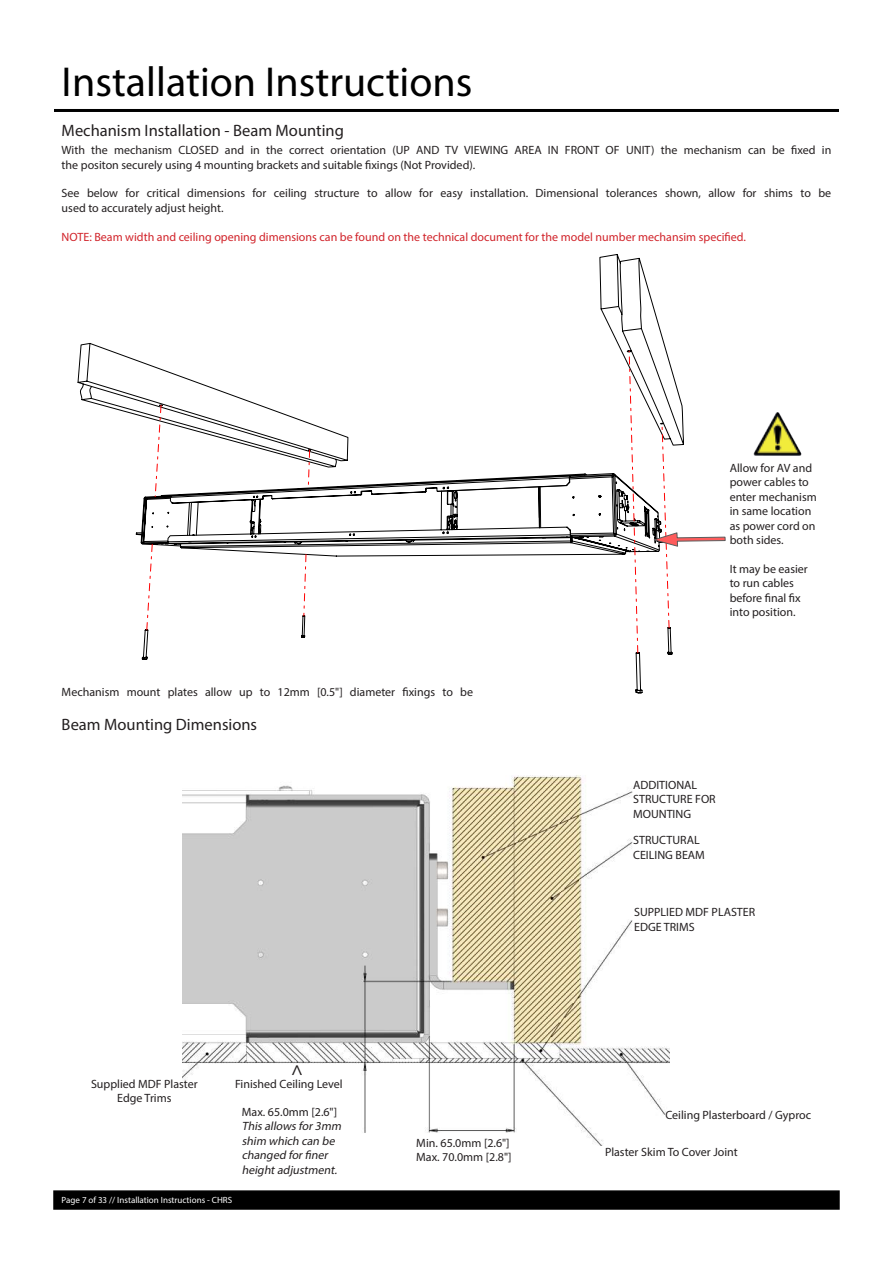
<style>
.page{position:relative;width:893px;height:1263px;background:#fff}
.page>*{position:absolute;margin:0;border:0;box-sizing:border-box;transform-origin:0 0}
.t1{font:42px "Myriad Pro";color:#000}
.t2{font:21px "Myriad Pro";color:#231f20}
.t3{font:16.5px "Myriad Pro";color:#231f20}
.t4{font:12px/14.4px "Myriad Pro";color:#231f20}
.t5{font:12px "Myriad Pro";color:#d1232a}
.t6{font:italic 12px/14.4px "Myriad Pro";color:#231f20}
.t7{font:9px "Myriad Pro";color:#fff}
</style>
<div class="page">
<div style="left:53px;top:1190px;width:787px;height:20px;background:#000;border:2px solid #000"></div>
<hr style="left:54px;top:109px;width:785px;height:3px;background:#000">
<svg style="left:77px;top:257px;width:607px;height:437px"></svg>
<svg style="left:136px;top:254px;width:493px;height:386px"></svg>
<svg style="left:638px;top:423px;width:32px;height:205px"></svg>
<svg style="left:652px;top:532px;width:74px;height:15px"></svg>
<svg style="left:146px;top:351px;width:492px;height:302px"></svg>
<img style="left:183px;top:775px;width:486px;height:370px">
<img style="left:753px;top:413px;width:49px;height:42px">
<h1 class="t1" style="left:62px;top:56px;width:412px">Installation Instructions</h1>
<h3 class="t3" style="left:62px;top:120px;width:284px">Mechanism Installation - Beam Mounting</h3>
<p class="t4" style="left:62px;top:143px;width:771px">With the mechanism CLOSED and in the correct orientation (UP AND TV VIEWING AREA IN FRONT OF UNIT) the mechanism can be fixed in the positon securely using 4 mounting brackets and suitable fixings (Not Provided).</p>
<p class="t4" style="left:62px;top:186px;width:771px">See below for critical dimensions for ceiling structure to allow for easy installation. Dimensional tolerances shown, allow for shims to be used to accurately adjust height.</p>
<p class="t5" style="left:62px;top:229px;width:686px">NOTE: Beam width and ceiling opening dimensions can be found on the technical document for the model number mechansim specified.</p>
<p class="t4" style="left:62px;top:684px;width:413px">Mechanism mount plates allow up to 12mm [0.5"] diameter fixings to be</p>
<h3 class="t3" style="left:62px;top:714px;width:197px">Beam Mounting Dimensions</h3>
<h2 class="t2" style="left:291px;top:1059px;width:14px">^</h2>
<p class="t4" style="left:91px;top:1076px;width:108px;text-align:center">Supplied MDF Plaster<br>Edge Trims</p>
<p class="t4" style="left:235px;top:1077px;width:109px">Finished Ceiling Level</p>
<p class="t4" style="left:242px;top:1104px;width:97px">Max. 65.0mm [2.6"]</p>
<p class="t6" style="left:242px;top:1119px;width:103px">This allows for3mm shim which can be changed forfiner heightadjustment.</p>
<p class="t7" style="left:62px;top:1194px;width:172px">Page 7 of 33 // Installation Instructions - CHRS</p>
<p class="t4" style="left:416px;top:1135px;width:97px">Min. 65.0mm [2.6"]<br>Max. 70.0mm [2.8"]</p>
<p class="t4" style="left:730px;top:461px;width:89px">Allow for AV and power cables to enter mechanism in same location as power cord on both sides.</p>
<p class="t4" style="left:730px;top:561px;width:80px">It may be easier to run cables before final fix into position.</p>
<p class="t4" style="left:633px;top:777px;width:84px">ADDITIONAL<br>STRUCTURE FOR<br>MOUNTING</p>
<p class="t4" style="left:633px;top:833px;width:73px">STRUCTURAL<br>CEILING BEAM</p>
<p class="t4" style="left:634px;top:905px;width:123px">SUPPLIED MDF PLASTER<br>EDGE TRIMS</p>
<p class="t4" style="left:665px;top:1107px;width:147px">Ceiling Plasterboard / Gyproc</p>
<p class="t4" style="left:605px;top:1144px;width:134px">Plaster Skim To Cover Joint</p>
</div>
